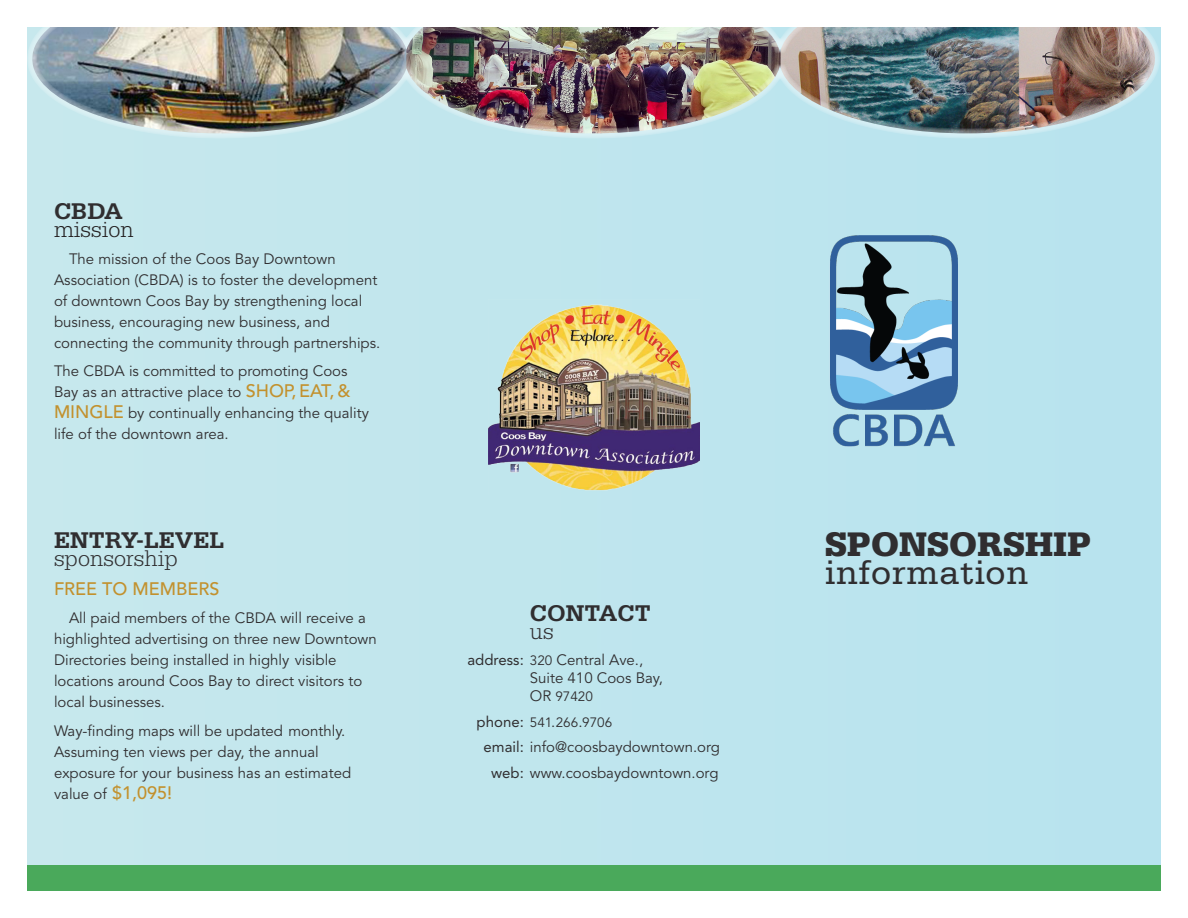
<style>
.page{position:relative;width:1188px;height:918px;background:#fff}
.page>*{position:absolute;margin:0;border:0;box-sizing:border-box;transform-origin:0 0}
.t1{font:900 36px/28.2px "Serifa Std";color:#302e30}
.t2{font:700 24px/18px "Serifa Std";color:#302e30}
.t3{font:300 24px/18px "Serifa Std";color:#231f20}
.t4{font:500 18px "Avenir LT Std";color:#c2912e}
.Paragraph_Style_1{font:15px/21px "Avenir LT Std";color:#302e30}
.Paragraph_Style_1-2{font:15px "Avenir LT Std";color:#302e30}
.Paragraph_Style_1-3{font:13.5px "Avenir LT Std";color:#302e30}
.s1{font-weight:700;color:#302e30}
.s2{font-weight:500;font-size:18px;color:#c2912e}
.s3{font-weight:300}
.s4{font-style:inherit}
.s5{font-size:13.5px}
.s6{font-size:15px}
.s7{font-weight:400}
</style>
<div class="page">
<div style="left:27px;top:27px;width:1134px;height:851px;background:#bfe6ed"></div>
<div style="left:27px;top:865px;width:1134px;height:26px;background:#4aa95b"></div>
<img style="left:27px;top:27px;width:1132px;height:111px">
<img style="left:488px;top:304px;width:212px;height:187px">
<img style="left:830px;top:236px;width:128px;height:211px">
<p class="t3" style="left:54px;top:203px;width:81px"><span class="s1">CBDA </span>mission</p>
<p class="Paragraph_Style_1" style="left:54px;top:249px;width:328px;text-indent:15px">The mission of the Coos Bay Downtown Association (CBDA) is to foster the development of downtown Coos Bay by strengthening local business, encouraging new business, and connecting the community through partnerships.</p>
<p class="Paragraph_Style_1" style="left:54px;top:361px;width:317px">The CBDA is committed to promoting Coos Bay as an attractive place to <span class="s2">SHOP, EAT, &amp; MINGLE</span> by continually enhancing the quality life of the downtown area.</p>
<p class="t2" style="left:54px;top:531px;width:172px">ENTRY-LEVEL <span class="s3">sponsorship</span></p>
<p class="t4" style="left:54px;top:578px;width:167px">FREE TO MEMBERS</p>
<p class="Paragraph_Style_1" style="left:54px;top:608px;width:324px;text-indent:15px">All paid members of the CBDA will receive a highlighted advertising on three new Downtown Directories being installed in highly visible locations around Coos Bay to direct visitors to local businesses.</p>
<p class="Paragraph_Style_1" style="left:54px;top:720px;width:299px">Way-finding maps will be updated monthly.<br>Assuming ten views per day, the annual exposure for your business has an estimated value of <span class="s2">$1,095!</span></p>
<p class="t2" style="left:530px;top:604px;width:122px">CONTACT <span class="s3">us</span></p>
<p class="Paragraph_Style_1" style="left:530px;top:651px;width:135px;line-height:18px;text-indent:-62px"><span class="s4">address:</span> <span class="s5">320</span> Central Ave.,<br>Suite 410 Coos Bay,</p>
<p class="Paragraph_Style_1-3" style="left:530px;top:689px;width:65px"><span class="s6">OR</span> 97420</p>
<p class="Paragraph_Style_1-3" style="left:530px;top:714px;width:84px">541<span class="s6">.</span>266<span class="s6">.</span>9706</p>
<p class="Paragraph_Style_1" style="left:484px;top:737px;width:238px"><span class="s4">email:</span> info@coosbaydowntown.org</p>
<p class="Paragraph_Style_1" style="left:491px;top:762px;width:229px"><span class="s4">web:</span> www.coosbaydowntown.org</p>
<p class="Paragraph_Style_1-2" style="left:477px;top:713px;width:49px">phone:</p>
<p class="t1" style="left:825px;top:530px;width:268px">SPONSORSHIP <span class="s7">information</span></p>
</div>
